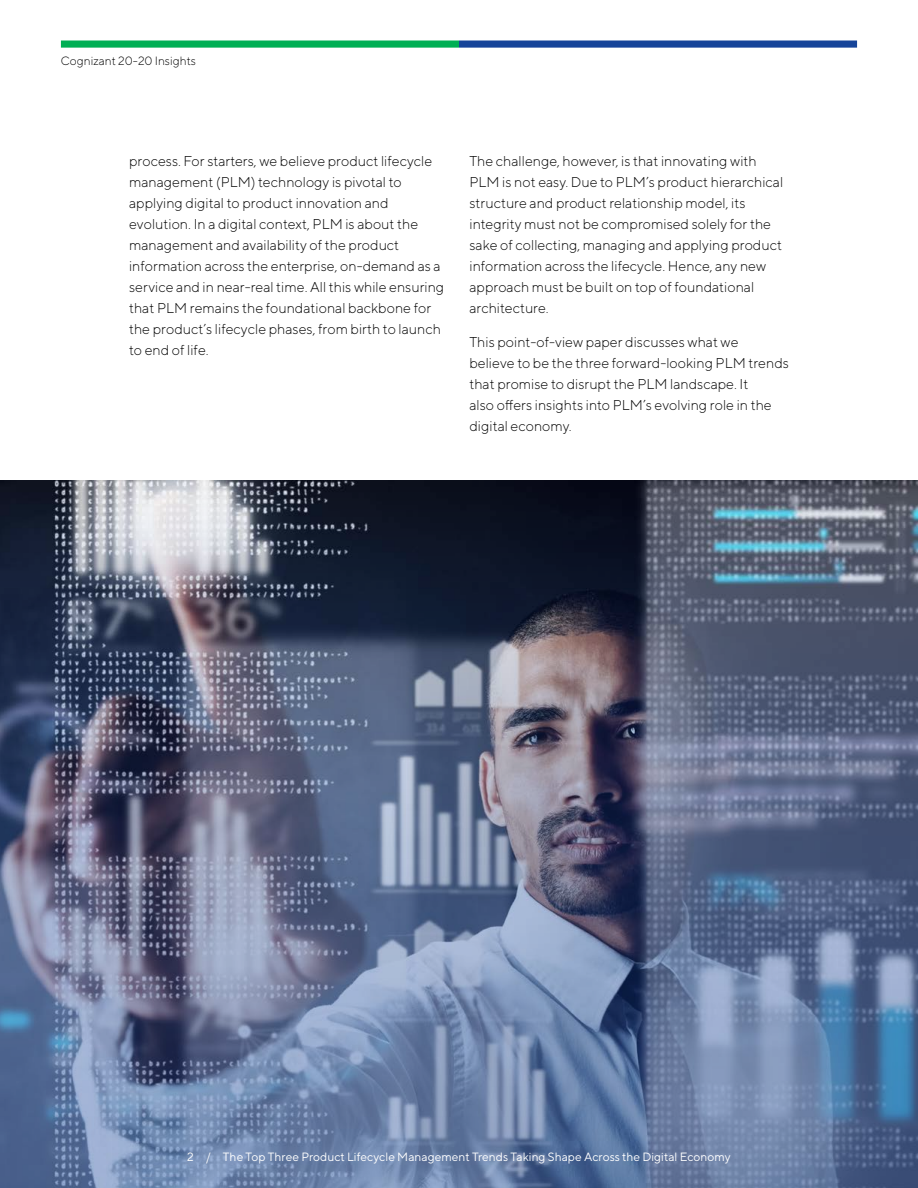
<style>
.page{position:relative;width:918px;height:1188px;background:#fff}
.page>*{position:absolute;margin:0;border:0;box-sizing:border-box;transform-origin:0 0}
.Executive_Summary_bo{font:300 14.25px/21px "TT Norms";color:#000}
.Folio_Centered_8_10{font:12px "TT Norms";color:#fff}
.Running_header_left{font:300 12px "TT Norms";color:#000}
</style>
<div class="page">
<img style="left:0;top:481px;width:918px;height:707px">
<div style="left:459px;top:40px;width:398px;height:8px;background:#164499"></div>
<div style="left:61px;top:40px;width:398px;height:8px;background:#00af54"></div>
<p class="Running_header_left" style="left:61px;top:53px;width:137px">Cognizant 20-20 Insights</p>
<p class="Executive_Summary_bo" style="left:129px;top:150px;width:317px">process. For starters, we believe product lifecycle management (PLM) technology is pivotal to applying digital to product innovation and evolution. In a digital context, PLM is about the management and availability of the product information across the enterprise, on-demand as a service and in near-real time. All this while ensuring that PLM remains the foundational backbone for the product’s lifecycle phases, from birth to launch to end of life.</p>
<p class="Executive_Summary_bo" style="left:469px;top:150px;width:315px">The challenge, however, is that innovating with PLM is not easy. Due to PLM’s product hierarchical structure and product relationship model, its integrity must not be compromised solely for the sake of collecting, managing and applying product information across the lifecycle. Hence, any new approach must be built on top of foundational architecture.</p>
<p class="Executive_Summary_bo" style="left:469px;top:332px;width:321px">This point-of-view paper discusses what we<br>believe to be the three forward-looking PLM trends that promise to disrupt the PLM landscape. It<br>also offers insights into PLM’s evolving role in the digital economy.</p>
<p class="Folio_Centered_8_10" style="left:187px;top:1149px;width:545px">2 / The Top Three Product Lifecycle Management Trends Taking Shape Across the Digital Economy</p>
</div>
